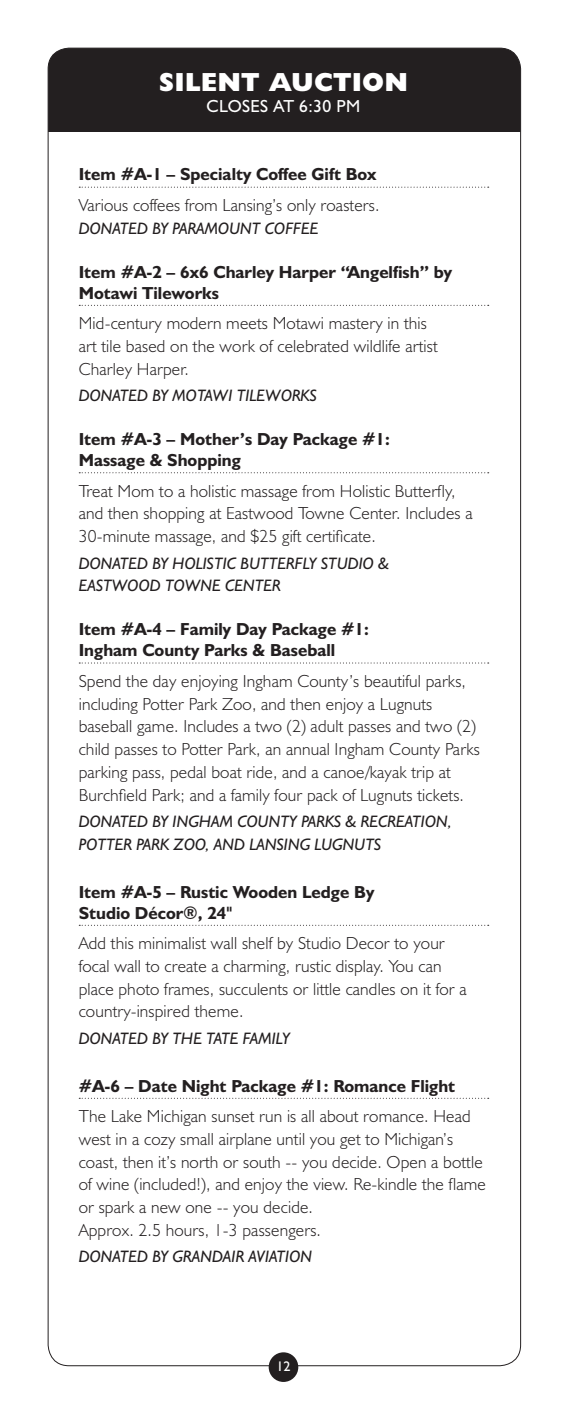
<style>
.page{position:relative;width:567px;height:1418px;background:#fff}
.page>*{position:absolute;margin:0;border:0;box-sizing:border-box;transform-origin:0 0}
.t1{font:800 26.25px "Humanist 521 BT";letter-spacing:.03em;color:#fff}
.t2{font:300 17.5px/22.8px "Humanist 521 BT";letter-spacing:.01em;color:#231f20}
.t3{font:700 17.5px/21px "Humanist 521 BT";color:#231f20}
.t4{font:17.5px "Humanist 521 BT";letter-spacing:.02em;color:#fff}
.t5{font:italic 16.62px/22.8px "Humanist 521 BT";color:#231f20}
.t6{font:14px "Humanist 521 BT";color:#fff}
</style>
<div class="page">
<div style="left:48px;top:48px;width:473px;height:84px;background:#231f20"></div>
<div style="left:269px;top:1352px;width:29px;height:29px;background:#231f20;border-radius:50%"></div>
<svg style="left:79px;top:187px;width:410px;height:1px"></svg>
<svg style="left:79px;top:305px;width:410px;height:1px"></svg>
<svg style="left:79px;top:472px;width:410px;height:1px"></svg>
<svg style="left:79px;top:662px;width:410px;height:1px"></svg>
<svg style="left:79px;top:924px;width:410px;height:1px"></svg>
<svg style="left:79px;top:1097px;width:410px;height:1px"></svg>
<h1 class="t1" style="left:159px;top:66px;width:250px">SILENT AUCTION</h1>
<p class="t4" style="left:207px;top:95px;width:155px">CLOSES AT 6:30 PM</p>
<p class="t3" style="left:79px;top:163px;width:299px">Item #A-1 – Specialty Coffee Gift Box</p>
<p class="t2" style="left:79px;top:193px;width:302px">Various coffees from Lansing’s only roasters.</p>
<p class="t5" style="left:79px;top:216px;width:241px">DONATED BY PARAMOUNT COFFEE</p>
<p class="t3" style="left:79px;top:261px;width:375px">Item #A-2 – 6x6 Charley Harper “Angelfish” by<br>Motawi Tileworks</p>
<p class="t2" style="left:79px;top:311px;width:360px">Mid-century modern meets Motawi mastery in this art tile based on the work of celebrated wildlife artist<br>Charley Harper.</p>
<p class="t5" style="left:79px;top:384px;width:240px">DONATED BY MOTAWI TILEWORKS</p>
<p class="t3" style="left:79px;top:428px;width:313px">Item #A-3 – Mother’s Day Package #1:<br>Massage &amp; Shopping</p>
<p class="t2" style="left:79px;top:479px;width:395px">Treat Mom to a holistic massage from Holistic Butterfly, and then shopping at Eastwood Towne Center. Includes a<br>30-minute massage, and $25 gift certificate.</p>
<p class="t5" style="left:79px;top:551px;width:312px">DONATED BY HOLISTIC BUTTERFLY STUDIO &amp;<br>EASTWOOD TOWNE CENTER</p>
<p class="t3" style="left:79px;top:618px;width:292px">Item #A-4 – Family Day Package #1:<br>Ingham County Parks &amp; Baseball</p>
<p class="t2" style="left:79px;top:669px;width:403px">Spend the day enjoying Ingham County’s beautiful parks, including Potter Park Zoo, and then enjoy a Lugnuts baseball game. Includes a two (2) adult passes and two (2) child passes to Potter Park, an annual Ingham County Parks parking pass, pedal boat ride, and a canoe/kayak trip at Burchfield Park; and a family four pack of Lugnuts tickets.</p>
<p class="t5" style="left:79px;top:810px;width:375px">DONATED BY INGHAM COUNTY PARKS &amp; RECREATION,<br>POTTER PARK ZOO, AND LANSING LUGNUTS</p>
<p class="t3" style="left:79px;top:880px;width:297px">Item #A-5 – Rustic Wooden Ledge By<br>Studio Décor®, 24"</p>
<p class="t2" style="left:79px;top:931px;width:389px">Add this minimalist wall shelf by Studio Decor to your focal wall to create a charming, rustic display. You can place photo frames, succulents or little candles on it for a country-inspired theme.</p>
<p class="t5" style="left:79px;top:1026px;width:213px">DONATED BY THE TATE FAMILY</p>
<p class="t3" style="left:79px;top:1074px;width:378px">#A-6 – Date Night Package #1: Romance Flight</p>
<p class="t2" style="left:79px;top:1104px;width:409px">The Lake Michigan sunset run is all about romance. Head west in a cozy small airplane until you get to Michigan’s coast, then it’s north or south -- you decide. Open a bottle of wine (included!), and enjoy the view. Re-kindle the flame or spark a new one -- you decide.<br>Approx. 2.5 hours, 1-3 passengers.</p>
<p class="t5" style="left:79px;top:1245px;width:235px">DONATED BY GRANDAIR AVIATION</p>
<p class="t6" style="left:276px;top:1357px;width:16px">12</p>
</div>
